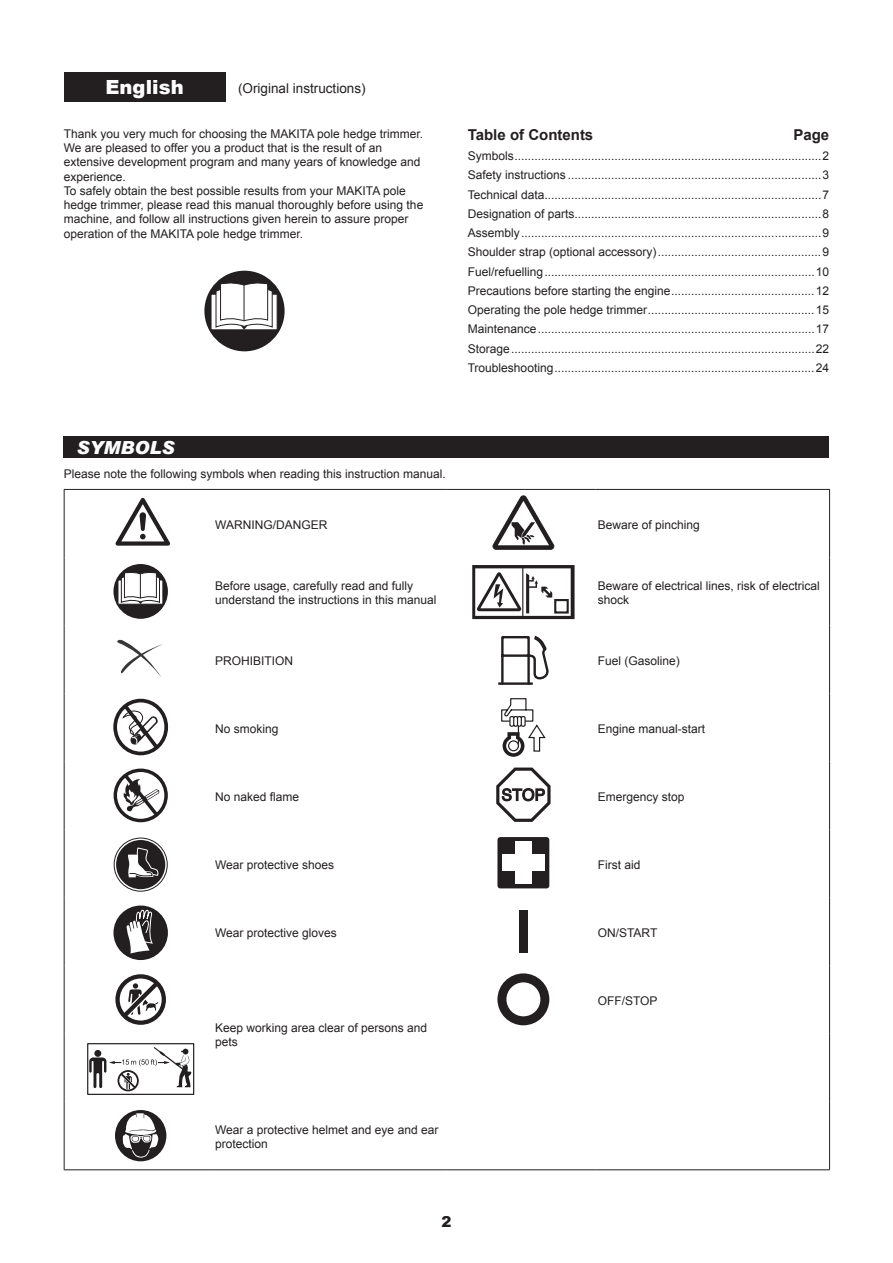
<style>
.page{position:relative;width:893px;height:1263px;background:#fff}
.page>*{position:absolute;margin:0;border:0;box-sizing:border-box;transform-origin:0 0}
.t1{font:900 19.5px "Arial";color:#fff}
.t2{font:italic 900 18px "Arial";color:#fff}
.t3{font:700 15px "Arial";color:#231f20}
.t4{font:900 15px "Arial";color:#231f20}
.t5{font:13.5px "Arial";color:#231f20}
.t6{font:12px/14.2px "Arial";color:#231f20}
</style>
<div class="page">
<div style="left:204px;top:271px;width:81px;height:80px;background:#231f20;border-radius:50%"></div>
<svg style="left:210px;top:281px;width:68px;height:49px"></svg>
<hr style="left:244px;top:285px;width:1px;height:36px;background:#231f20">
<div style="left:64px;top:72px;width:161px;height:30px;background:#231f20"></div>
<div style="left:64px;top:436px;width:765px;height:21px;background:#231f20"></div>
<hr style="left:64px;top:489px;width:149px;height:1px;background:#231f20">
<hr style="left:64px;top:490px;width:1px;height:67px;background:#231f20">
<hr style="left:213px;top:489px;width:234px;height:1px;background:#231f20">
<hr style="left:447px;top:489px;width:149px;height:1px;background:#231f20">
<hr style="left:596px;top:489px;width:234px;height:1px;background:#231f20">
<hr style="left:829px;top:490px;width:1px;height:67px;background:#231f20">
<hr style="left:64px;top:557px;width:1px;height:68px;background:#231f20">
<hr style="left:829px;top:557px;width:1px;height:68px;background:#231f20">
<hr style="left:64px;top:625px;width:1px;height:68px;background:#231f20">
<hr style="left:829px;top:625px;width:1px;height:68px;background:#231f20">
<hr style="left:64px;top:693px;width:1px;height:68px;background:#231f20">
<hr style="left:829px;top:693px;width:1px;height:68px;background:#231f20">
<hr style="left:64px;top:761px;width:1px;height:69px;background:#231f20">
<hr style="left:829px;top:761px;width:1px;height:69px;background:#231f20">
<hr style="left:64px;top:830px;width:1px;height:68px;background:#231f20">
<hr style="left:829px;top:830px;width:1px;height:68px;background:#231f20">
<hr style="left:64px;top:898px;width:1px;height:68px;background:#231f20">
<hr style="left:829px;top:898px;width:1px;height:68px;background:#231f20">
<hr style="left:64px;top:966px;width:1px;height:68px;background:#231f20">
<hr style="left:829px;top:966px;width:1px;height:68px;background:#231f20">
<hr style="left:64px;top:1034px;width:1px;height:68px;background:#231f20">
<hr style="left:829px;top:1034px;width:1px;height:68px;background:#231f20">
<hr style="left:64px;top:1102px;width:1px;height:67px;background:#231f20">
<hr style="left:829px;top:1102px;width:1px;height:67px;background:#231f20">
<hr style="left:64px;top:1169px;width:149px;height:1px;background:#231f20">
<hr style="left:213px;top:1169px;width:234px;height:1px;background:#231f20">
<hr style="left:447px;top:1169px;width:149px;height:1px;background:#231f20">
<hr style="left:596px;top:1169px;width:234px;height:1px;background:#231f20">
<svg style="left:115px;top:498px;width:55px;height:48px"></svg>
<svg style="left:493px;top:495px;width:61px;height:55px"></svg>
<div style="left:113px;top:564px;width:55px;height:55px;background:#231f20;border-radius:50%"></div>
<svg style="left:117px;top:571px;width:46px;height:34px"></svg>
<svg style="left:472px;top:565px;width:103px;height:54px"></svg>
<svg style="left:117px;top:639px;width:46px;height:38px"></svg>
<hr style="left:498px;top:682px;width:35px;height:3px;background:#231f20">
<svg style="left:500px;top:635px;width:49px;height:50px"></svg>
<svg style="left:113px;top:698px;width:56px;height:58px"></svg>
<svg style="left:501px;top:698px;width:45px;height:59px"></svg>
<div style="left:114px;top:768px;width:54px;height:54px;border:3px solid #231f20;border-radius:50%"></div>
<svg style="left:121px;top:771px;width:41px;height:49px"></svg>
<svg style="left:496px;top:767px;width:55px;height:55px"></svg>
<div style="left:116px;top:840px;width:49px;height:49px;background:#231f20;border-radius:50%"></div>
<div style="left:114px;top:838px;width:54px;height:53px;border:1px solid #231f20;border-radius:50%"></div>
<svg style="left:128px;top:847px;width:31px;height:30px"></svg>
<div style="left:497px;top:837px;width:52px;height:51px;background:#231f20;border-radius:3px"></div>
<div style="left:502px;top:855px;width:43px;height:16px;background:#fff"></div>
<div style="left:515px;top:842px;width:17px;height:42px;background:#fff"></div>
<div style="left:113px;top:905px;width:55px;height:55px;background:#231f20;border-radius:50%"></div>
<svg style="left:127px;top:909px;width:26px;height:44px"></svg>
<div style="left:519px;top:910px;width:9px;height:42px;background:#231f20"></div>
<svg style="left:115px;top:974px;width:51px;height:51px"></svg>
<svg style="left:497px;top:973px;width:52px;height:52px"></svg>
<div style="left:87px;top:1043px;width:107px;height:52px;border:1px solid #231f20"></div>
<svg style="left:89px;top:1047px;width:102px;height:45px"></svg>
<svg style="left:114px;top:1109px;width:54px;height:53px"></svg>
<div style="left:115px;top:1110px;width:51px;height:51px;background:#231f20;border-radius:50%"></div>
<svg style="left:123px;top:1113px;width:38px;height:47px"></svg>
<h1 class="t1" style="left:105px;top:73px;width:80px">English</h1>
<p class="t5" style="left:238px;top:79px;width:129px">(Original instructions)</p>
<p class="t6" style="left:64px;top:127px;width:361px">Thank you very much for choosing the MAKITA pole hedge trimmer.<br>We are pleased to offer you a product that is the result of an extensive development program and many years of knowledge and experience.<br>To safely obtain the best possible results from your MAKITA pole hedge trimmer, please read this manual thoroughly before using the machine, and follow all instructions given herein to assure proper operation of the MAKITA pole hedge trimmer.</p>
<p class="t3" style="left:468px;top:125px;width:127px">Table of Contents</p>
<p class="t3" style="left:793px;top:125px;width:37px">Page</p>
<p class="t6" style="left:468px;top:146px;width:363px;line-height:19.2px;text-align:justify">Symbols............................................................................................2<br>Safety instructions ............................................................................3<br>Technical data...................................................................................7<br>Designation of parts..........................................................................8<br>Assembly..........................................................................................9<br>Shoulder strap (optional accessory).................................................9<br>Fuel/refuelling.................................................................................10<br>Precautions before starting the engine...........................................12<br>Operating the pole hedge trimmer..................................................15<br>Maintenance...................................................................................17<br>Storage...........................................................................................22<br>Troubleshooting..............................................................................24</p>
<h2 class="t2" style="left:77px;top:437px;width:99px">SYMBOLS</h2>
<p class="t6" style="left:64px;top:467px;width:384px">Please note the following symbols when reading this instruction manual.</p>
<p class="t6" style="left:215px;top:517px;width:114px">WARNING/DANGER</p>
<p class="t6" style="left:598px;top:517px;width:104px">Beware of pinching</p>
<p class="t6" style="left:215px;top:578px;width:223px">Before usage, carefully read and fully understand the instructions in this manual</p>
<p class="t6" style="left:598px;top:578px;width:224px">Beware of electrical lines, risk of electrical shock</p>
<p class="t6" style="left:215px;top:653px;width:80px">PROHIBITION</p>
<p class="t6" style="left:598px;top:653px;width:84px">Fuel (Gasoline)</p>
<p class="t6" style="left:215px;top:721px;width:65px">No smoking</p>
<p class="t6" style="left:598px;top:721px;width:109px">Engine manual-start</p>
<p class="t6" style="left:215px;top:789px;width:86px">No naked flame</p>
<p class="t6" style="left:598px;top:789px;width:88px">Emergency stop</p>
<p class="t6" style="left:215px;top:857px;width:121px">Wear protective shoes</p>
<p class="t6" style="left:598px;top:857px;width:44px">First aid</p>
<p class="t6" style="left:215px;top:926px;width:123px">Wear protective gloves</p>
<p class="t6" style="left:598px;top:926px;width:61px">ON/START</p>
<p class="t6" style="left:215px;top:1020px;width:214px">Keep working area clear of persons and pets</p>
<p class="t6" style="left:215px;top:1122px;width:225px">Wear a protective helmet and eye and ear protection</p>
<p class="t4" style="left:441px;top:1210px;width:12px">2</p>
<p class="t6" style="left:598px;top:994px;width:61px">OFF/STOP</p>
</div>
